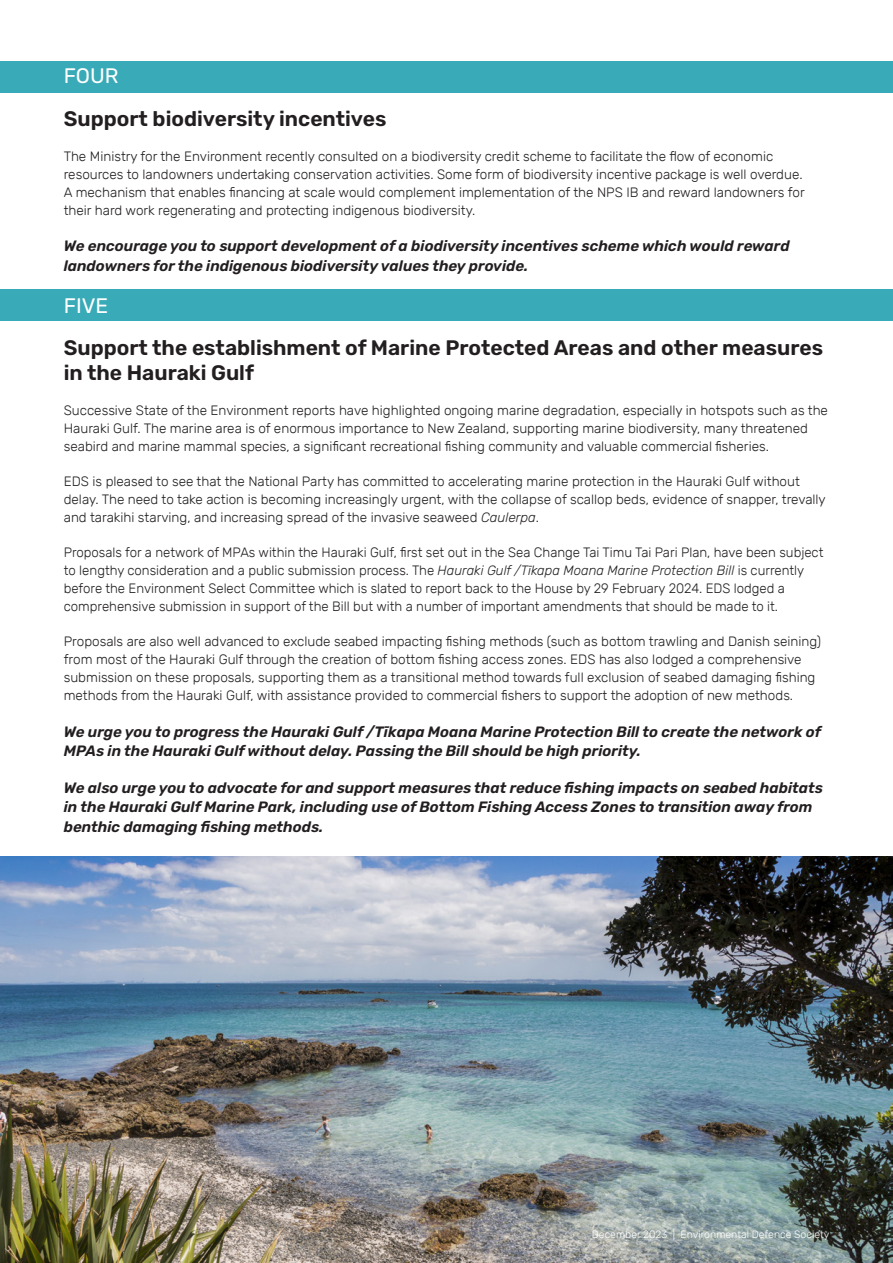
<style>
.page{position:relative;width:893px;height:1263px;background:#fff}
.page>*{position:absolute;margin:0;border:0;box-sizing:border-box;transform-origin:0 0}
.t1{font:600 21px/25.2px "Rubik";color:#231f20}
.t2{font:21px "Rubik";color:#fff}
.t3{font:italic 600 15px/19.5px "Rubik";color:#231f20}
.t4{font:300 13.5px/18px "Rubik";color:#231f20}
.t5{font:300 10.5px "Rubik";color:#fff}
.s1{font-style:italic}
</style>
<div class="page">
<div style="left:0;top:61px;width:893px;height:31px;background:#39aab7"></div>
<div style="left:0;top:290px;width:893px;height:31px;background:#39aab7"></div>
<img style="left:0;top:857px;width:893px;height:406px">
<h1 class="t2" style="left:64px;top:64px;width:56px">FOUR</h1>
<h1 class="t1" style="left:64px;top:106px;width:324px">Support biodiversity incentives</h1>
<p class="t4" style="left:64px;top:147px;width:742px">The Ministry for the Environment recently consulted on a biodiversity credit scheme to facilitate the flow of economic resources to landowners undertaking conservation activities. Some form of biodiversity incentive package is well overdue.<br>A mechanism that enables financing at scale would complement implementation of the NPS IB and reward landowners for their hard work regenerating and protecting indigenous biodiversity.</p>
<p class="t3" style="left:64px;top:237px;width:727px">We encourage you to support development of a biodiversity incentives scheme which would reward landowners for the indigenous biodiversity values they provide.</p>
<h1 class="t2" style="left:64px;top:294px;width:46px">FIVE</h1>
<h1 class="t1" style="left:64px;top:336px;width:761px">Support the establishment of Marine Protected Areas and other measures in the Hauraki Gulf</h1>
<p class="t4" style="left:64px;top:402px;width:766px">Successive State of the Environment reports have highlighted ongoing marine degradation, especially in hotspots such as the<br>Hauraki Gulf. The marine area is of enormous importance to New Zealand, supporting marine biodiversity, many threatened seabird and marine mammal species, a significant recreational fishing community and valuable commercial fisheries.</p>
<p class="t4" style="left:64px;top:473px;width:763px">EDS is pleased to see that the National Party has committed to accelerating marine protection in the Hauraki Gulf without delay. The need to take action is becoming increasingly urgent, with the collapse of scallop beds, evidence of snapper, trevally and tarakihi starving, and increasing spread of the invasive seaweed <span class="s1">Caulerpa</span>.</p>
<p class="t4" style="left:64px;top:544px;width:761px">Proposals for a network of MPAs within the Hauraki Gulf, first set out in the Sea Change Tai Timu Tai Pari Plan, have been subject to lengthy consideration and a public submission process. The <span class="s1">Hauraki Gulf /Tīkapa Moana Marine Protection Bill</span> is currently before the Environment Select Committee which is slated to report back to the House by 29 February 2024. EDS lodged a comprehensive submission in support of the Bill but with a number of important amendments that should be made to it.</p>
<p class="t4" style="left:64px;top:633px;width:759px">Proposals are also well advanced to exclude seabed impacting fishing methods (such as bottom trawling and Danish seining) from most of the Hauraki Gulf through the creation of bottom fishing access zones. EDS has also lodged a comprehensive submission on these proposals, supporting them as a transitional method towards full exclusion of seabed damaging fishing methods from the Hauraki Gulf, with assistance provided to commercial fishers to support the adoption of new methods.</p>
<p class="t3" style="left:64px;top:722px;width:759px">We urge you to progress the Hauraki Gulf /Tīkapa Moana Marine Protection Bill to create the network of<br>MPAs in the Hauraki Gulf without delay. Passing the Bill should be high priority.</p>
<p class="t3" style="left:64px;top:778px;width:760px">We also urge you to advocate for and support measures that reduce fishing impacts on seabed habitats in the Hauraki Gulf Marine Park, including use of Bottom Fishing Access Zones to transition away from benthic damaging fishing methods.</p>
<p class="t5" style="left:592px;top:1229px;width:239px">December 2023 | Environmental Defence Society</p>
</div>
